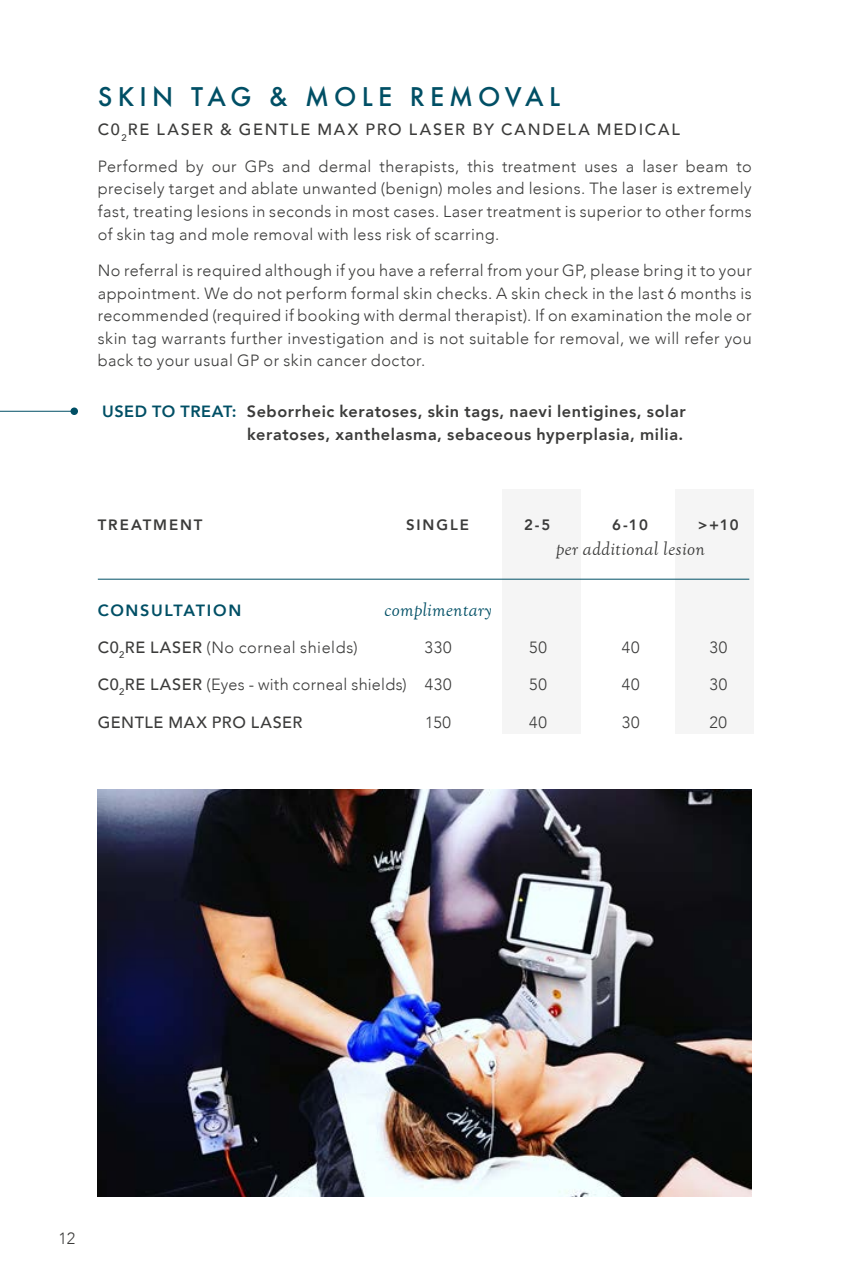
<style>
.page{position:relative;width:851px;height:1276px;background:#fff}
.page>*{position:absolute;margin:0;border:0;box-sizing:border-box;transform-origin:0 0}
.t1{font:500 25px "Futura";letter-spacing:.205em;color:#004f65}
.t2{font:italic 20px "Goudy Old Style T";letter-spacing:.015em;color:#3b3b3a}
.t3{font:italic 20px "Goudy Old Style T";letter-spacing:.01em;color:#004f65}
.t4{font:300 16.25px/22.5px "Avenir";letter-spacing:.025em;color:#3b3b3a;text-align:justify}
.t5{font:800 16.25px/22.5px "Avenir";letter-spacing:.04em;color:#3b3b3a;text-align:right}
.t6{font:500 16.25px "Avenir";letter-spacing:.1em;color:#3b3b3a}
.t7{font:500 16.25px "Avenir";letter-spacing:.03em;color:#3b3b3a}
.t8{font:800 16.25px "Avenir";letter-spacing:.1em;color:#004f65}
.t9{font:800 15px "Avenir";letter-spacing:.125em;color:#3b3b3a}
.s1{color:#004f65}
.s2{font-weight:500}
</style>
<div class="page">
<div style="left:502px;top:488px;width:78px;height:245px;background:#f5f5f5"></div>
<div style="left:675px;top:488px;width:78px;height:245px;background:#f5f5f5"></div>
<hr style="left:0;top:411px;width:74px;height:1px;background:#004f65">
<div style="left:70px;top:407px;width:8px;height:8px;background:#004f65;border-radius:50%"></div>
<hr style="left:98px;top:579px;width:651px;height:1px;background:#004f65">
<img style="left:98px;top:789px;width:653px;height:407px">
<h1 class="t1" style="left:98px;top:79px;width:464px">SKIN TAG &amp; MOLE REMOVAL</h1>
<p class="t6" style="left:98px;top:116px;width:583px">C0<sub>2</sub>RE LASER &amp; GENTLE MAX PRO LASER BY CANDELA MEDICAL</p>
<p class="t4" style="left:98px;top:155px;width:655px">Performed by our GPs and dermal therapists, this treatment uses a laser beam to precisely target and ablate unwanted (benign) moles and lesions. The laser is extremely fast, treating lesions in seconds in most cases. Laser treatment is superior to other forms of skin tag and mole removal with less risk of scarring.</p>
<p class="t4" style="left:98px;top:259px;width:655px">No referral is required although if you have a referral from your GP, please bring it to your appointment. We do not perform formal skin checks. A skin check in the last 6 months is recommended (required if booking with dermal therapist). If on examination the mole or skin tag warrants further investigation and is not suitable for removal, we will refer you back to your usual GP or skin cancer doctor.</p>
<p class="t5" style="left:102px;top:400px;width:585px"><span class="s1">USED TO TREAT:</span> Seborrheic keratoses, skin tags, naevi lentigines, solar keratoses, xanthelasma, sebaceous hyperplasia, milia.</p>
<p class="t9" style="left:98px;top:513px;width:106px">TREATMENT</p>
<p class="t9" style="left:406px;top:513px;width:64px">SINGLE</p>
<p class="t9" style="left:524px;top:513px;width:28px">2-5</p>
<p class="t9" style="left:612px;top:513px;width:37px">6-10</p>
<p class="t9" style="left:697px;top:513px;width:43px">&gt;+10</p>
<p class="t2" style="left:555px;top:538px;width:151px">per additional lesion</p>
<p class="t8" style="left:98px;top:598px;width:145px">CONSULTATION</p>
<p class="t3" style="left:384px;top:599px;width:109px">complimentary</p>
<p class="t4" style="left:98px;top:636px;width:261px"><span class="s2">C0</span><sub>2</sub><span class="s2">RE LASER</span> (No corneal shields)</p>
<p class="t4" style="left:424px;top:636px;width:29px">330</p>
<p class="t4" style="left:529px;top:636px;width:19px">50</p>
<p class="t4" style="left:621px;top:636px;width:19px">40</p>
<p class="t4" style="left:709px;top:636px;width:19px">30</p>
<p class="t4" style="left:98px;top:672px;width:355px"><span class="s2">C0</span><sub>2</sub><span class="s2">RE LASER</span> (Eyes - with corneal shields) 430</p>
<p class="t4" style="left:529px;top:672px;width:19px">50</p>
<p class="t4" style="left:621px;top:672px;width:19px">40</p>
<p class="t4" style="left:709px;top:672px;width:19px">30</p>
<p class="t7" style="left:98px;top:708px;width:206px">GENTLE MAX PRO LASER</p>
<p class="t4" style="left:425px;top:711px;width:27px">150</p>
<p class="t4" style="left:529px;top:711px;width:19px">40</p>
<p class="t4" style="left:621px;top:711px;width:19px">30</p>
<p class="t4" style="left:709px;top:711px;width:19px">20</p>
<p class="t4" style="left:59px;top:1227px;width:18px">12</p>
</div>
